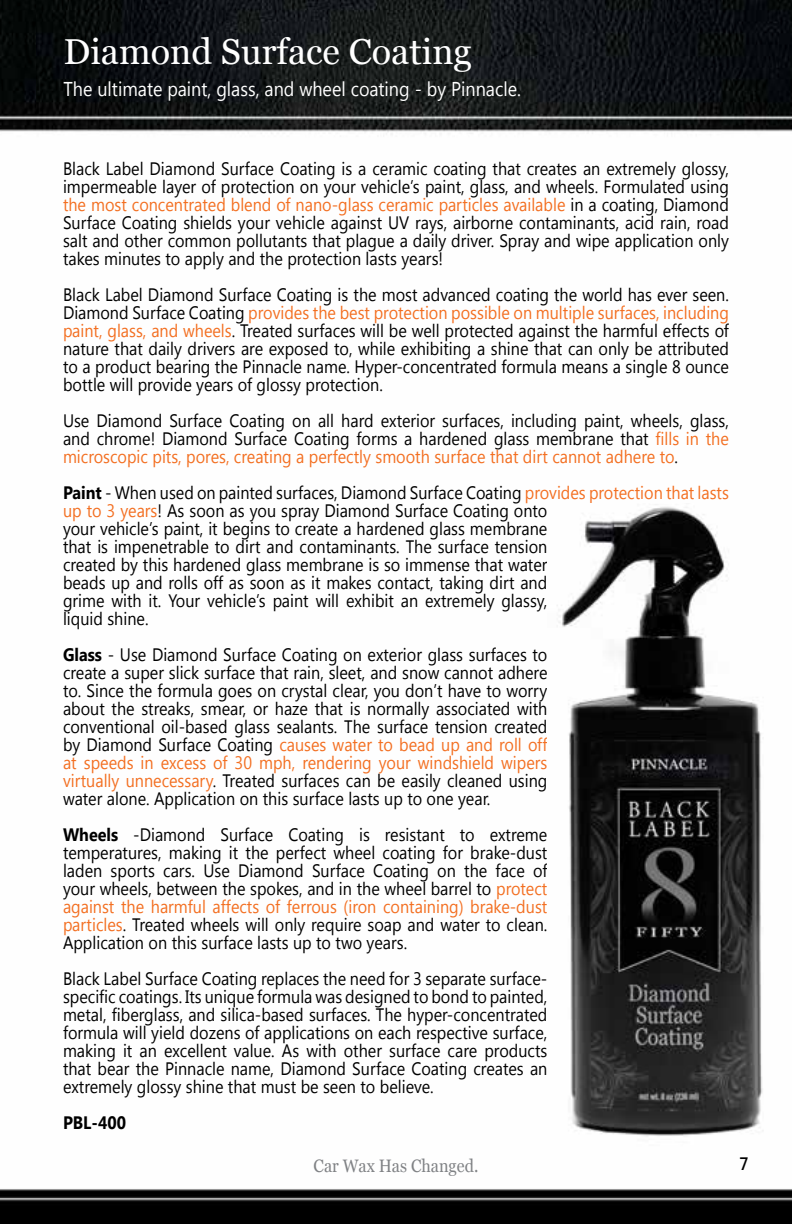
<style>
.page{position:relative;width:792px;height:1224px;background:#fff}
.page>*{position:absolute;margin:0;border:0;box-sizing:border-box;transform-origin:0 0}
.t1{font:36px "Vani";color:#fff}
.t2{font:20px "Segoe UI";color:#fff;scale:.9 1}
.t3{font:18px/18px "Segoe UI";color:#000;text-align:justify;scale:.9 1}
.t4{font:18px "Vani";color:#808285;scale:.9 1}
.t5{font:700 18px "Segoe UI";color:#000;scale:.9 1}
.t6{font:600 18px "Segoe UI";color:#000;scale:.9 1}
.s1{color:#f36f21}
.s2{font-weight:700}
</style>
<div class="page">
<img style="left:36px;top:0;width:756px;height:1224px">
<img style="left:0;top:0;width:36px;height:1224px">
<img style="left:547px;top:504px;width:231px;height:646px">
<h1 class="t1" style="left:63px;top:31px;width:410px">Diamond Surface Coating</h1>
<p class="t2" style="left:63px;top:75px;width:510px">The ultimate paint, glass, and wheel coating - by Pinnacle.</p>
<p class="t3" style="left:63px;top:159px;width:742px">Black Label Diamond Surface Coating is a ceramic coating that creates an extremely glossy, impermeable layer of protection on your vehicle’s paint, glass, and wheels. Formulated using <span class="s1">the most concentrated blend of nano-glass ceramic particles available</span> in a coating, Diamond Surface Coating shields your vehicle against UV rays, airborne contaminants, acid rain, road salt and other common pollutants that plague a daily driver. Spray and wipe application only takes minutes to apply and the protection lasts years!</p>
<p class="t3" style="left:63px;top:285px;width:742px">Black Label Diamond Surface Coating is the most advanced coating the world has ever seen.<br>Diamond Surface Coating <span class="s1">provides the best protection possible on multiple surfaces, including paint, glass, and wheels</span>. Treated surfaces will be well protected against the harmful effects of nature that daily drivers are exposed to, while exhibiting a shine that can only be attributed to a product bearing the Pinnacle name. Hyper-concentrated formula means a single 8 ounce bottle will provide years of glossy protection.</p>
<p class="t3" style="left:63px;top:411px;width:742px">Use Diamond Surface Coating on all hard exterior surfaces, including paint, wheels, glass, and chrome! Diamond Surface Coating forms a hardened glass membrane that <span class="s1">fills in the microscopic pits, pores, creating a perfectly smooth surface that dirt cannot adhere to</span>.</p>
<p class="t3" style="left:63px;top:483px;width:742px;text-align:left"><span class="s2">Paint</span> - When used on painted surfaces, Diamond Surface Coating <span class="s1">provides protection that lasts up to 3 years</span>! As soon as you spray Diamond Surface Coating onto<br>your vehicle’s paint, it begins to create a hardened glass membrane<br>that is impenetrable to dirt and contaminants. The surface tension<br>created by this hardened glass membrane is so immense that water<br>beads up and rolls off as soon as it makes contact, taking dirt and<br>grime with it. Your vehicle’s paint will exhibit an extremely glassy,<br>liquid shine.</p>
<p class="t3" style="left:63px;top:645px;width:540px"><span class="s2">Glass</span> - Use Diamond Surface Coating on exterior glass surfaces to create a super slick surface that rain, sleet, and snow cannot adhere to. Since the formula goes on crystal clear, you don’t have to worry about the streaks, smear, or haze that is normally associated with conventional oil-based glass sealants. The surface tension created by Diamond Surface Coating <span class="s1">causes water to bead up and roll off at speeds in excess of 30 mph, rendering your windshield wipers virtually unnecessary</span>. Treated surfaces can be easily cleaned using water alone. Application on this surface lasts up to one year.</p>
<p class="t3" style="left:63px;top:825px;width:540px"><span class="s2">Wheels</span> -Diamond Surface Coating is resistant to extreme temperatures, making it the perfect wheel coating for brake-dust laden sports cars. Use Diamond Surface Coating on the face of your wheels, between the spokes, and in the wheel barrel to <span class="s1">protect against the harmful affects of ferrous (iron containing) brake-dust particles</span>. Treated wheels will only require soap and water to clean.<br>Application on this surface lasts up to two years.</p>
<p class="t3" style="left:63px;top:969px;width:540px">Black Label Surface Coating replaces the need for 3 separate surface&shy;specific coatings. Its unique formula was designed to bond to painted, metal, fiberglass, and silica-based surfaces. The hyper-concentrated formula will yield dozens of applications on each respective surface, making it an excellent value. As with other surface care products that bear the Pinnacle name, Diamond Surface Coating creates an extremely glossy shine that must be seen to believe.</p>
<p class="t5" style="left:63px;top:1110px;width:72px">PBL-400</p>
<p class="t4" style="left:314px;top:1155px;width:185px">Car Wax Has Changed.</p>
<p class="t6" style="left:739px;top:1151px;width:11px">7</p>
</div>
